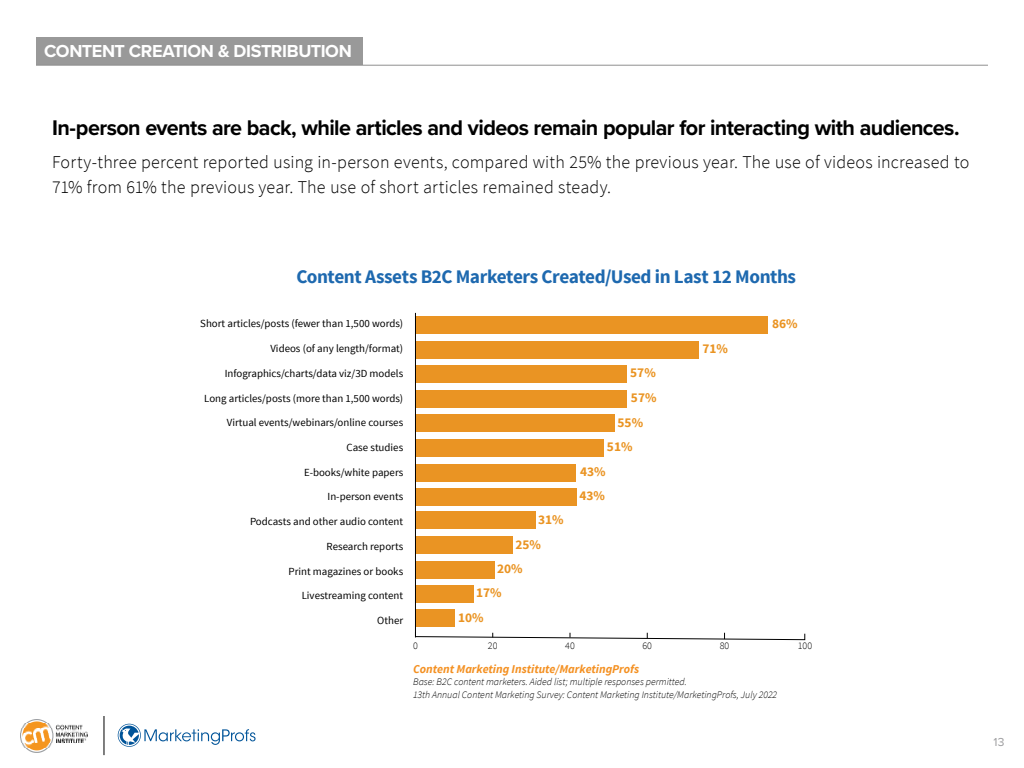
<style>
.page{position:relative;width:1024px;height:768px;background:#fff}
.page>*{position:absolute;margin:0;border:0;box-sizing:border-box;transform-origin:0 0}
.t1{font:700 22px "Proxima Nova";letter-spacing:-.025em;color:#000}
.t2{font:700 19.2px "Source Sans Pro";letter-spacing:-.025em;color:#1e69af}
.t3{font:300 18px/25px "Source Sans Pro";letter-spacing:.01em;color:#000}
.t4{font:700 18px "Proxima Nova";letter-spacing:-.02em;color:#fff}
.t5{font:700 13.4px/24.2px "Source Sans Pro";color:#ea9423}
.t6{font:italic 700 12px "Source Sans Pro";color:#f49123}
.t7{font:12px "Proxima Nova";color:#9c9c9e}
.t8{font:10.9px "Source Sans Pro";color:#000}
.t9{font:italic 300 10px/12.5px "Source Sans Pro";color:#000}
.t10{font:300 10px "Source Sans Pro";color:#000}
</style>
<div class="page">
<hr style="left:104px;top:716px;width:1px;height:39px;background:#000">
<img style="left:20px;top:719px;width:68px;height:33px">
<svg style="left:118px;top:724px;width:138px;height:23px"></svg>
<div style="left:36px;top:37px;width:327px;height:28px;background:#999"></div>
<hr style="left:36px;top:65px;width:952px;height:1px;background:#8f8f8f">
<div style="left:415px;top:316px;width:353px;height:18px;background:#ea9423"></div>
<div style="left:415px;top:341px;width:284px;height:18px;background:#ea9423"></div>
<div style="left:415px;top:365px;width:212px;height:18px;background:#ea9423"></div>
<div style="left:415px;top:390px;width:212px;height:18px;background:#ea9423"></div>
<div style="left:415px;top:415px;width:200px;height:17px;background:#ea9423"></div>
<div style="left:415px;top:439px;width:189px;height:18px;background:#ea9423"></div>
<div style="left:415px;top:464px;width:161px;height:17px;background:#ea9423"></div>
<div style="left:415px;top:488px;width:162px;height:18px;background:#ea9423"></div>
<div style="left:415px;top:512px;width:121px;height:17px;background:#ea9423"></div>
<div style="left:415px;top:537px;width:98px;height:17px;background:#ea9423"></div>
<div style="left:415px;top:561px;width:79px;height:18px;background:#ea9423"></div>
<div style="left:415px;top:585px;width:59px;height:18px;background:#ea9423"></div>
<div style="left:415px;top:609px;width:40px;height:18px;background:#ea9423"></div>
<svg style="left:415px;top:632px;width:390px;height:8px"></svg>
<hr style="left:415px;top:313px;width:1px;height:324px;background:#000">
<h3 class="t4" style="left:44px;top:38px;width:309px">CONTENT CREATION &amp; DISTRIBUTION</h3>
<h1 class="t1" style="left:52px;top:112px;width:909px">In-person events are back, while articles and videos remain popular for interacting with audiences.</h1>
<h3 class="t3" style="left:52px;top:150px;width:919px">Forty-three percent reported using in-person events, compared with 25% the previous year. The use of videos increased to<br>71% from 61% the previous year. The use of short articles remained steady.</h3>
<h2 class="t2" style="left:296px;top:264px;width:501px">Content Assets B2C Marketers Created/Used in Last 12 Months</h2>
<p class="t5" style="left:772px;top:312px;width:27px">86%</p>
<p class="t5" style="left:702px;top:337px;width:27px">71%</p>
<p class="t5" style="left:630px;top:361px;width:27px">57%</p>
<p class="t5" style="left:631px;top:386px;width:27px">57%</p>
<p class="t5" style="left:618px;top:411px;width:27px">55%</p>
<p class="t5" style="left:607px;top:435px;width:27px">51%</p>
<p class="t5" style="left:579px;top:460px;width:28px">43%<br>43%</p>
<p class="t5" style="left:538px;top:508px;width:27px">31%</p>
<p class="t5" style="left:516px;top:533px;width:27px">25%</p>
<p class="t5" style="left:497px;top:557px;width:27px">20%</p>
<p class="t5" style="left:476px;top:581px;width:27px">17%</p>
<p class="t5" style="left:458px;top:606px;width:27px">10%</p>
<p class="t10" style="left:413px;top:639px;width:6px">0</p>
<p class="t10" style="left:488px;top:639px;width:11px">20</p>
<p class="t10" style="left:565px;top:639px;width:11px">40</p>
<p class="t10" style="left:642px;top:639px;width:11px">60</p>
<p class="t10" style="left:720px;top:639px;width:11px">80</p>
<p class="t10" style="left:798px;top:639px;width:16px">100</p>
<p class="t8" style="left:200px;top:317px;width:204px">Short articles/posts (fewer than 1,500 words)</p>
<p class="t8" style="left:270px;top:342px;width:134px">Videos (of any length/format)</p>
<p class="t8" style="left:225px;top:366px;width:180px">Infographics/charts/data viz/3D models</p>
<p class="t8" style="left:204px;top:391px;width:200px">Long articles/posts (more than 1,500 words)</p>
<p class="t8" style="left:227px;top:416px;width:178px">Virtual events/webinars/online courses</p>
<p class="t8" style="left:347px;top:441px;width:58px">Case studies</p>
<p class="t8" style="left:304px;top:465px;width:101px">E-books/white papers</p>
<p class="t8" style="left:328px;top:490px;width:77px">In-person events</p>
<p class="t8" style="left:250px;top:515px;width:155px">Podcasts and other audio content</p>
<p class="t8" style="left:327px;top:539px;width:78px">Research reports</p>
<p class="t8" style="left:288px;top:564px;width:116px">Print magazines or books</p>
<p class="t8" style="left:302px;top:589px;width:103px">Livestreaming content</p>
<p class="t8" style="left:377px;top:614px;width:27px">Other</p>
<p class="t6" style="left:413px;top:661px;width:228px">Content Marketing Institute/MarketingProfs</p>
<p class="t9" style="left:413px;top:676px;width:366px">Base: B2C content marketers. Aided list; multiple responses permitted.<br>13th Annual Content Marketing Survey: Content Marketing Institute/MarketingProfs, July 2022</p>
<p class="t7" style="left:994px;top:734px;width:12px">13</p>
</div>
